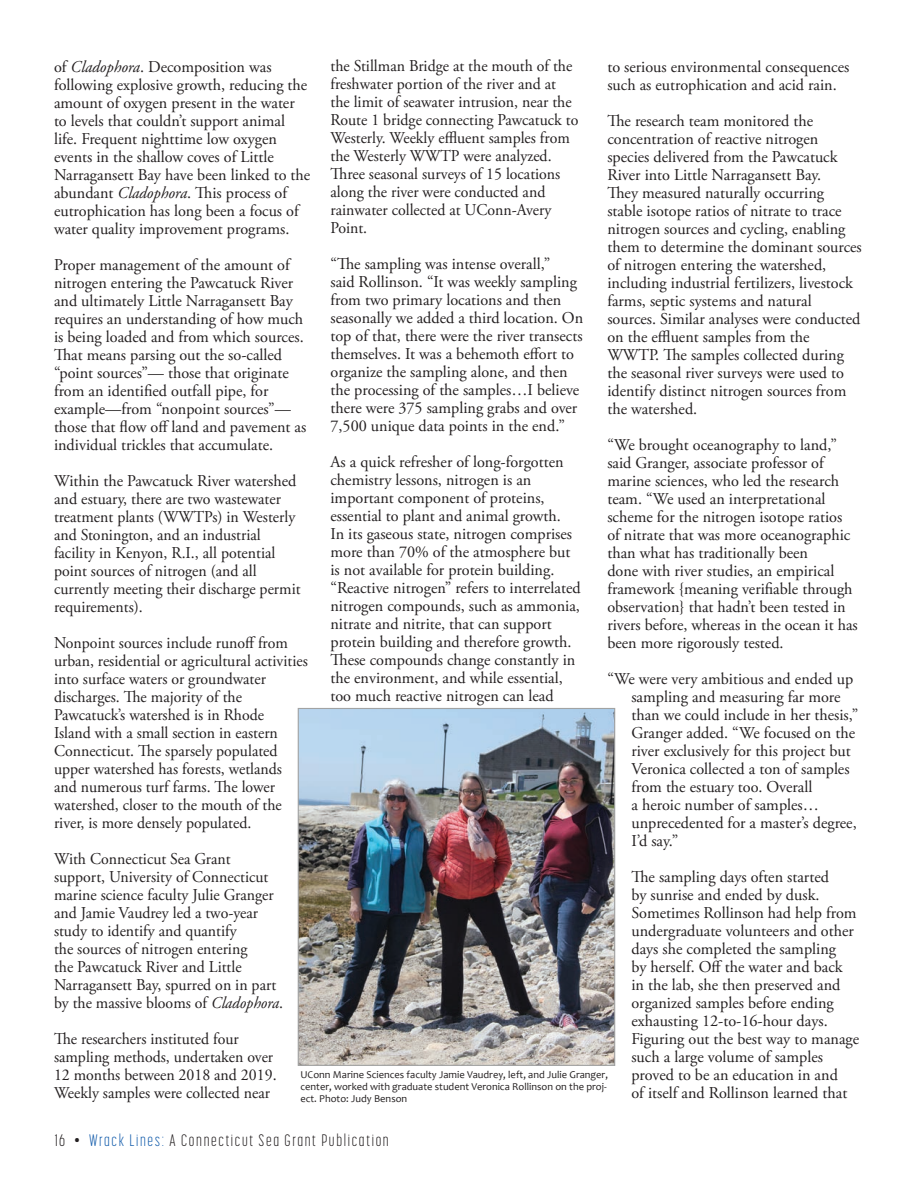
<style>
.page{position:relative;width:918px;height:1188px;background:#fff}
.page>*{position:absolute;margin:0;border:0;box-sizing:border-box;transform-origin:0 0}
.t1{font:16.5px/18px "Adobe Garamond Pro";color:#231f20}
.t2{font:16.5px/18px "Adobe Garamond Pro";color:#231f20;scale:.96 1}
.t3{font:300 16.5px "Korolev Compressed";letter-spacing:.1em;color:#231f20}
.t4{font:10.5px/12px "Candara";color:#231f20}
.s1{font-style:italic}
.s2{color:#135cab}
</style>
<div class="page">
<img style="left:300px;top:710px;width:313px;height:354px">
<div style="left:298px;top:708px;width:317px;height:358px;border:1px solid #a2a3a3"></div>
<p class="t2" style="left:330px;top:58px;width:260px">the Stillman Bridge at the mouth of the freshwater portion of the river and at the limit of seawater intrusion, near the Route 1 bridge connecting Pawcatuck to Westerly. Weekly efuent samples from the Westerly WWTP were analyzed.<br>Tree seasonal surveys of 15 locations along the river were conducted and rainwater collected at UConn-Avery Point.</p>
<p class="t1" style="left:330px;top:256px;width:254px">“Te sampling was intense overall,”<br>said Rollinson. “It was weekly sampling from two primary locations and then seasonally we added a third location. On top of that, there were the river transects themselves. It was a behemoth efort to organize the sampling alone, and then the processing of the samples…I believe there were 375 sampling grabs and over 7,500 unique data points in the end.”</p>
<p class="t1" style="left:330px;top:454px;width:252px">As a quick refresher of long-forgotten chemistry lessons, nitrogen is an important component of proteins, essential to plant and animal growth.<br>In its gaseous state, nitrogen comprises more than 70% of the atmosphere but is not available for protein building. “Reactive nitrogen” refers to interrelated nitrogen compounds, such as ammonia, nitrate and nitrite, that can support protein building and therefore growth.<br>Tese compounds change constantly in the environment, and while essential, too much reactive nitrogen can lead</p>
<p class="t1" style="left:607px;top:58px;width:243px">to serious environmental consequences such as eutrophication and acid rain.</p>
<p class="t1" style="left:607px;top:112px;width:256px">Te research team monitored the concentration of reactive nitrogen species delivered from the Pawcatuck River into Little Narragansett Bay.<br>Tey measured naturally occurring stable isotope ratios of nitrate to trace nitrogen sources and cycling, enabling them to determine the dominant sources of nitrogen entering the watershed, including industrial fertilizers, livestock farms, septic systems and natural sources. Similar analyses were conducted on the efuent samples from the WWTP. Te samples collected during the seasonal river surveys were used to identify distinct nitrogen sources from the watershed.</p>
<p class="t1" style="left:607px;top:436px;width:252px">“We brought oceanography to land,” said Granger, associate professor of marine sciences, who led the research team. “We used an interpretational scheme for the nitrogen isotope ratios of nitrate that was more oceanographic than what has traditionally been<br>done with river studies, an empirical framework {meaning verifable through observation} that hadn’t been tested in rivers before, whereas in the ocean it has been more rigorously tested.</p>
<p class="t1" style="left:631px;top:670px;width:223px;text-indent:-24px">“We were very ambitious and ended up sampling and measuring far more</p>
<p class="t1" style="left:631px;top:706px;width:229px">than we could include in her thesis,”<br>Granger added. “We focused on the river exclusively for this project but<br>Veronica collected a ton of samples from the estuary too. Overall<br>a heroic number of samples… unprecedented for a master’s degree,<br>I’d say.”</p>
<p class="t1" style="left:631px;top:868px;width:229px">Te sampling days often started<br>by sunrise and ended by dusk.<br>Sometimes Rollinson had help from undergraduate volunteers and other days she completed the sampling<br>by herself. Of the water and back in the lab, she then preserved and organized samples before ending exhausting 12-to-16-hour days.<br>Figuring out the best way to manage such a large volume of samples proved to be an education in and<br>of itself and Rollinson learned that</p>
<p class="t1" style="left:54px;top:59px;width:258px">of <span class="s1">Cladophora</span>. Decomposition was following explosive growth, reducing the amount of oxygen present in the water to levels that couldn’t support animal life. Frequent nighttime low oxygen events in the shallow coves of Little Narragansett Bay have been linked to the abundant <span class="s1">Cladophora</span>. Tis process of eutrophication has long been a focus of water quality improvement programs.</p>
<p class="t1" style="left:54px;top:257px;width:254px">Proper management of the amount of nitrogen entering the Pawcatuck River and ultimately Little Narragansett Bay requires an understanding of how much is being loaded and from which sources.<br>Tat means parsing out the so-called “point sources”— those that originate from an identifed outfall pipe, for example—from “nonpoint sources”— those that fow of land and pavement as individual trickles that accumulate.</p>
<p class="t1" style="left:54px;top:473px;width:248px">Within the Pawcatuck River watershed and estuary, there are two wastewater treatment plants (WWTPs) in Westerly and Stonington, and an industrial facility in Kenyon, R.I., all potential point sources of nitrogen (and all currently meeting their discharge permit requirements).</p>
<p class="t2" style="left:54px;top:635px;width:266px">Nonpoint sources include runof from urban, residential or agricultural activities into surface waters or groundwater discharges. Te majority of the</p>
<p class="t2" style="left:54px;top:707px;width:239px">Pawcatuck’s watershed is in Rhode Island with a small section in eastern Connecticut. Te sparsely populated upper watershed has forests, wetlands and numerous turf farms. Te lower watershed, closer to the mouth of the river, is more densely populated.</p>
<p class="t2" style="left:54px;top:851px;width:240px">With Connecticut Sea Grant support, University of Connecticut marine science faculty Julie Granger and Jamie Vaudrey led a two-year study to identify and quantify<br>the sources of nitrogen entering<br>the Pawcatuck River and Little Narragansett Bay, spurred on in part by the massive blooms of <span class="s1">Cladophora</span>.</p>
<p class="t2" style="left:54px;top:1031px;width:233px">Te researchers instituted four sampling methods, undertaken over 12 months between 2018 and 2019.<br>Weekly samples were collected near</p>
<p class="t4" style="left:300px;top:1069px;width:309px">UConn Marine Sciences faculty Jamie Vaudrey, left, and Julie Granger, center, worked with graduate student Veronica Rollinson on the proj&shy;ect. Photo: Judy Benson</p>
<p class="t3" style="left:55px;top:1132px;width:336px">16 • <span class="s2">Wrack Lines:</span> A Connecticut Sea Grant Publication</p>
</div>
